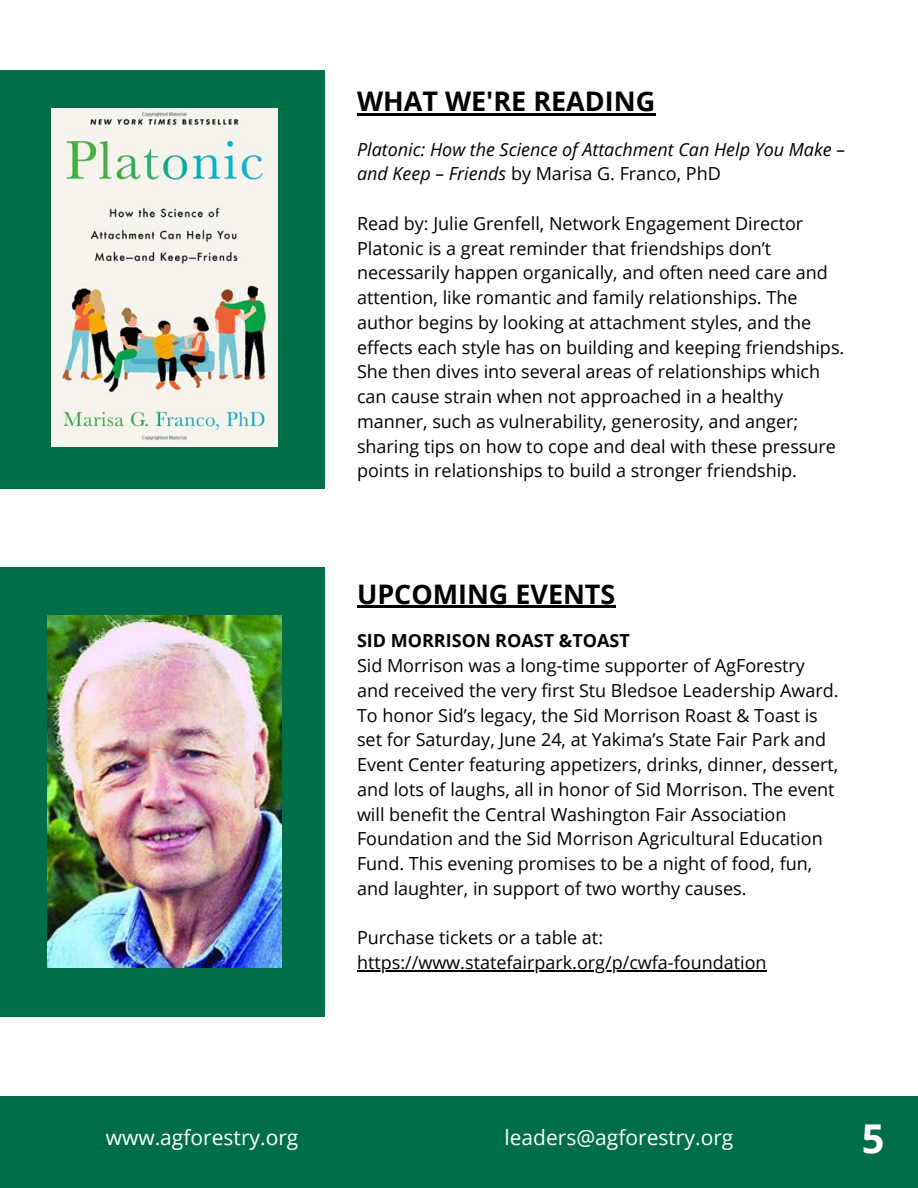
<style>
.page{position:relative;width:918px;height:1188px;background:#fff}
.page>*{position:absolute;margin:0;border:0;box-sizing:border-box;transform-origin:0 0}
.t1{font:700 39.75px "Open Sans";color:#fff}
.t2{font:700 27px "Open Sans";color:#000}
.t3{font:700 26.85px "Open Sans";color:#000}
.t4{font:21px "Open Sans";color:#fff}
.t5{font:18px/24.8px "Open Sans";color:#000}
.t6{font:italic 18px/24.8px "Open Sans";color:#000}
.t7{font:700 18px "Open Sans";color:#000}
.s1{font-style:normal}
</style>
<div class="page">
<div style="left:0;top:71px;width:324px;height:418px;background:#006e47"></div>
<img style="left:51px;top:109px;width:227px;height:337px">
<div style="left:0;top:567px;width:324px;height:449px;background:#006e47"></div>
<img style="left:47px;top:616px;width:234px;height:352px">
<div style="left:0;top:1096px;width:918px;height:92px;background:#006e47"></div>
<hr style="left:357px;top:114px;width:298px;height:2px;background:#000">
<hr style="left:357px;top:606px;width:258px;height:2px;background:#000">
<hr style="left:357px;top:970px;width:410px;height:1px;background:#000">
<h2 class="t2" style="left:357px;top:83px;width:300px">WHAT WE'RE READING</h2>
<p class="t6" style="left:357px;top:136px;width:490px">Platonic: How the Science of Attachment Can Help You Make – and Keep – Friends <span class="s1">by Marisa G. Franco, PhD</span></p>
<p class="t5" style="left:357px;top:210px;width:489px">Read by: Julie Grenfell, Network Engagement Director Platonic is a great reminder that friendships don’t necessarily happen organically, and often need care and attention, like romantic and family relationships. The author begins by looking at attachment styles, and the effects each style has on building and keeping friendships.<br>She then dives into several areas of relationships which can cause strain when not approached in a healthy manner, such as vulnerability, generosity, and anger; sharing tips on how to cope and deal with these pressure points in relationships to build a stronger friendship.</p>
<h3 class="t3" style="left:357px;top:575px;width:260px">UPCOMING EVENTS</h3>
<p class="t7" style="left:357px;top:628px;width:274px">SID MORRISON ROAST &amp;TOAST</p>
<p class="t5" style="left:357px;top:653px;width:483px">Sid Morrison was a long-time supporter of AgForestry and received the very first Stu Bledsoe Leadership Award.<br>To honor Sid’s legacy, the Sid Morrison Roast &amp; Toast is set for Saturday, June 24, at Yakima’s State Fair Park and Event Center featuring appetizers, drinks, dinner, dessert, and lots of laughs, all in honor of Sid Morrison. The event will benefit the Central Washington Fair Association Foundation and the Sid Morrison Agricultural Education Fund. This evening promises to be a night of food, fun, and laughter, in support of two worthy causes.</p>
<p class="t5" style="left:357px;top:925px;width:411px">Purchase tickets or a table at: https://www.statefairpark.org/p/cwfa-foundation</p>
<p class="t4" style="left:106px;top:1123px;width:194px">www.agforestry.org</p>
<p class="t4" style="left:504px;top:1123px;width:231px">leaders@agforestry.org</p>
<h1 class="t1" style="left:862px;top:1110px;width:24px">5</h1>
</div>
